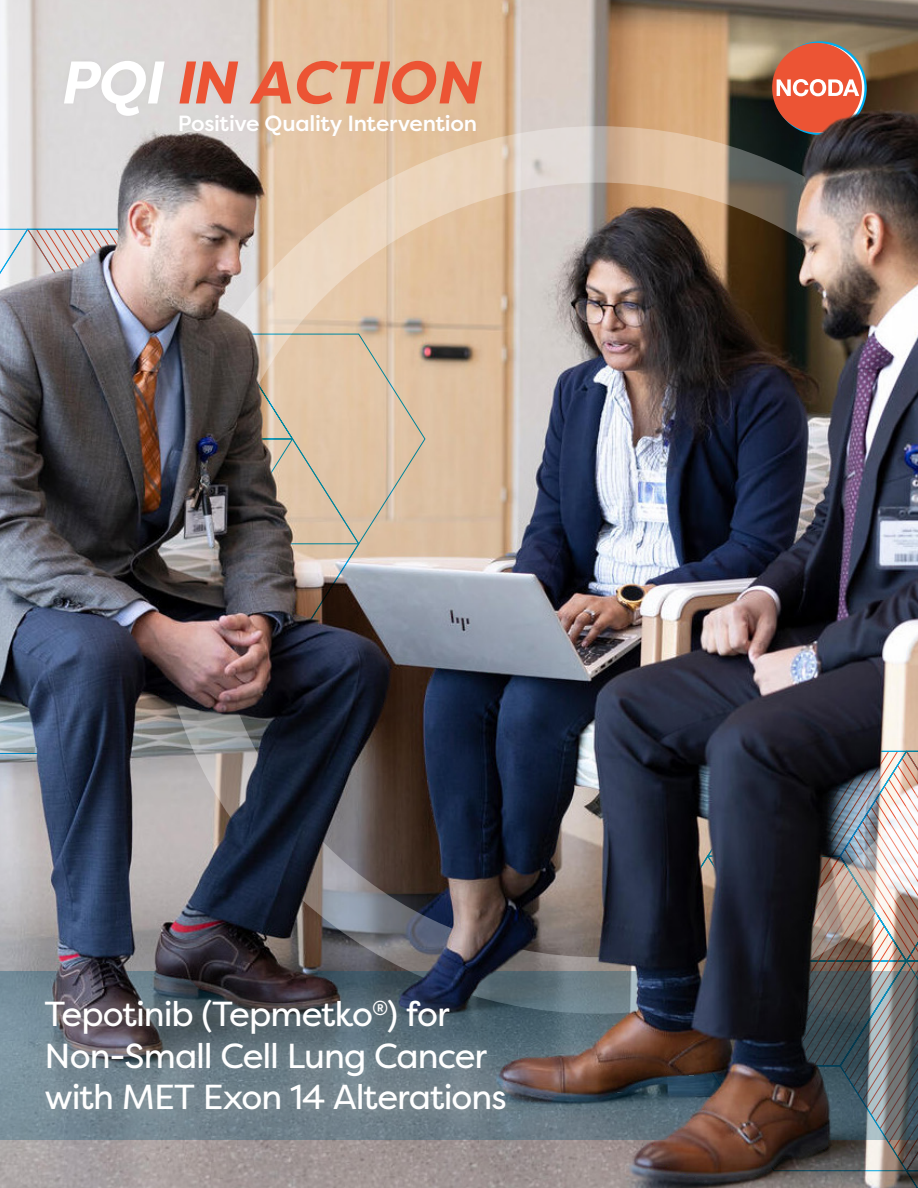
<style>
.page{position:relative;width:918px;height:1188px;background:#fff}
.page>*{position:absolute;margin:0;border:0;box-sizing:border-box;transform-origin:0 0}
.t1{font:italic 700 60px "Filson Pro";letter-spacing:-.015em;color:#ec5434}
.t2{font:34.65px/41.5px "Filson Pro";letter-spacing:-.03em;color:#fff}
.t3{font:500 21.9px "Filson Pro";letter-spacing:-.015em;color:#fff}
.s1{color:#fff}
</style>
<div class="page">
<img style="left:0;top:0;width:918px;height:1188px">
<svg style="left:703px;top:1140px;width:215px;height:48px"></svg>
<img style="left:155px;top:126px;width:763px;height:845px">
<svg style="left:294px;top:333px;width:132px;height:212px"></svg>
<img style="left:0;top:650px;width:227px;height:105px">
<svg style="left:228px;top:333px;width:66px;height:105px"></svg>
<img style="left:93px;top:438px;width:267px;height:212px">
<img style="left:0;top:229px;width:226px;height:420px">
<div style="left:57px;top:53px;width:432px;height:90px;background:#231f20;opacity:.03"></div>
<svg style="left:774px;top:42px;width:92px;height:92px"></svg>
<div style="left:772px;top:43px;width:90px;height:90px;background:#ec5434;border-radius:50%"></div>
<svg style="left:777px;top:79px;width:82px;height:17px"></svg>
<img style="left:0;top:971px;width:918px;height:169px">
<div style="left:27px;top:980px;width:498px;height:150px;background:#c3c6c0;opacity:.6"></div>
<p class="t1" style="left:59px;top:45px;width:422px"><span class="s1">PQI</span> IN ACTION</p>
<p class="t3" style="left:178px;top:108px;width:301px">Positive Quality Intervention</p>
<p class="t2" style="left:45px;top:993px;width:464px">Tepotinib (Tepmetko<sup>®</sup>) for<br>Non-Small Cell Lung Cancer with MET Exon 14 Alterations</p>
</div>
